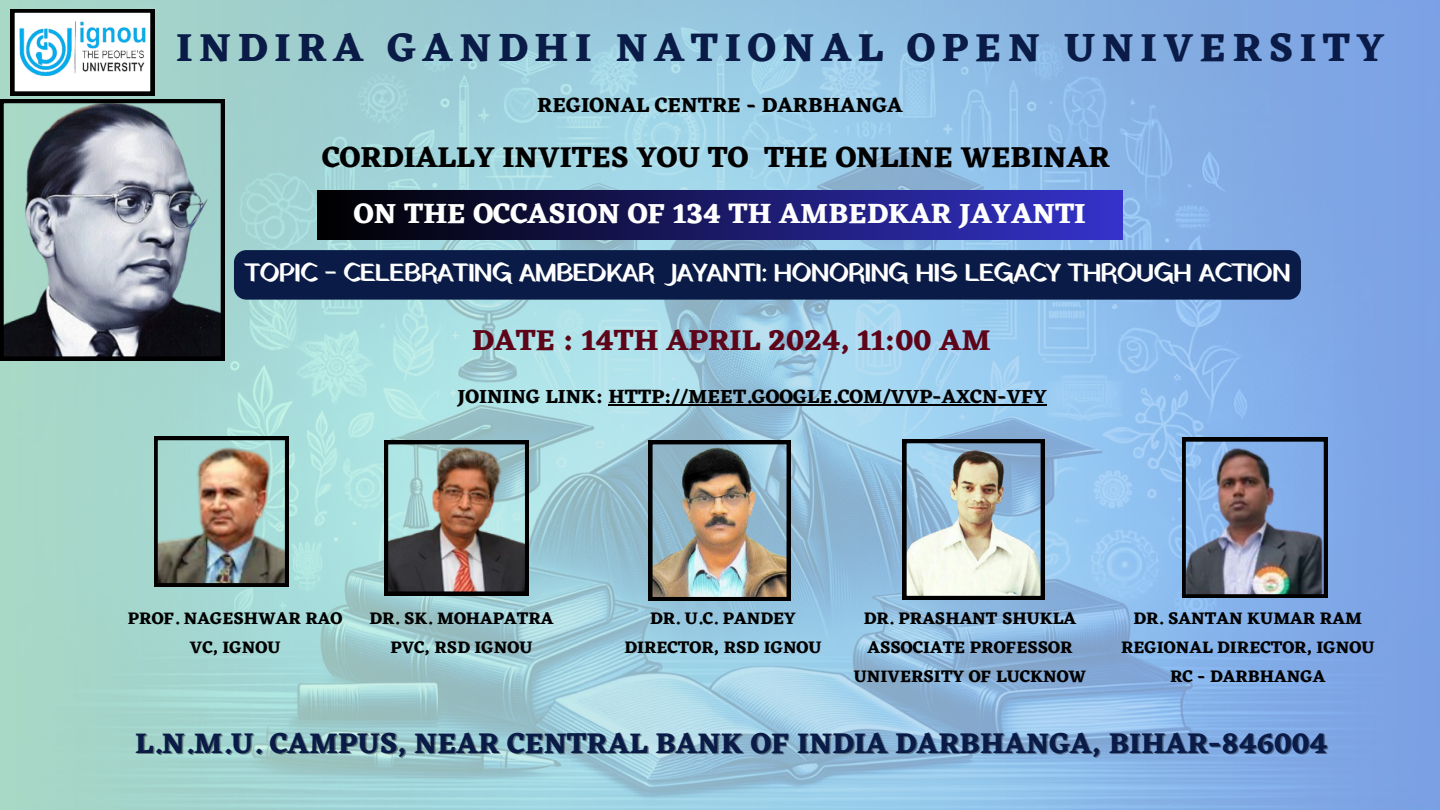
<style>
.page{position:relative;width:1440px;height:810px;background:#fff}
.page>*{position:absolute;margin:0;border:0;box-sizing:border-box;transform-origin:0 0}
.t1{font:700 40.7px "Eczar";letter-spacing:.165em;color:#091b46}
.t2{font:700 29.9px "Eczar";color:#5e0519}
.t3{font:700 29.8px "Eczar";color:#000}
.t4{font:700 29.5px "Eczar";color:#091b46}
.t5{font:700 28.8px "Eczar";color:#fff}
.t6{font:26.3px "Yatra One";letter-spacing:-.065em;color:#fff}
.t7{font:700 21.2px "Eczar";color:#000}
.t8{font:700 19.8px "Eczar";color:#000}
.t9{font:700 17.3px/29.2px "Eczar";color:#000;text-align:center}
</style>
<div class="page">
<img style="left:0;top:0;width:1440px;height:810px">
<div style="left:318px;top:191px;width:804px;height:48px;background:linear-gradient(to right,#000,#3533cb)"></div>
<img style="left:384px;top:436px;width:145px;height:159px">
<img style="left:1174px;top:436px;width:153px;height:170px">
<img style="left:154px;top:436px;width:135px;height:150px">
<img style="left:384px;top:441px;width:144px;height:154px">
<img style="left:649px;top:441px;width:141px;height:159px">
<svg style="left:903px;top:440px;width:141px;height:159px;background:#abbabd"></svg>
<img style="left:1182px;top:438px;width:145px;height:160px">
<svg style="left:11px;top:9px;width:143px;height:86px"></svg>
<img style="left:11px;top:22px;width:143px;height:54px">
<hr style="left:609px;top:404px;width:438px;height:2px;background:#000">
<div style="left:234px;top:250px;width:1067px;height:50px;background:#091b46"></div>
<svg style="left:0;top:99px;width:224px;height:261px;background:#7b898e"></svg>
<p class="t1" style="left:176px;top:23px;width:1210px">INDIRA GANDHI NATIONAL OPEN UNIVERSITY</p>
<p class="t7" style="left:537px;top:93px;width:367px">REGIONAL CENTRE - DARBHANGA</p>
<p class="t3" style="left:322px;top:139px;width:789px">CORDIALLY INVITES YOU TO THE ONLINE WEBINAR</p>
<p class="t5" style="left:354px;top:196px;width:734px">ON THE OCCASION OF 134 TH AMBEDKAR JAYANTI</p>
<p class="t6" style="left:244px;top:255px;width:1049px">TOPIC - CELEBRATING AMBEDKAR JAYANTI: HONORING HIS LEGACY THROUGH ACTION</p>
<h3 class="t2" style="left:472px;top:322px;width:520px">DATE : 14TH APRIL 2024, 11:00 AM</h3>
<h2 class="t8" style="left:457px;top:384px;width:591px">JOINING LINK: HTTP://MEET.GOOGLE.COM/VVP-AXCN-VFY</h2>
<h2 class="t9" style="left:128px;top:603px;width:216px">PROF. NAGESHWAR RAO<br>VC, IGNOU</h2>
<h4 class="t9" style="left:369px;top:603px;width:186px">DR. SK. MOHAPATRA<br>PVC, RSD IGNOU</h4>
<p class="t9" style="left:624px;top:603px;width:199px">DR. U.C. PANDEY<br>DIRECTOR, RSD IGNOU</p>
<p class="t9" style="left:1121px;top:603px;width:255px">DR. SANTAN KUMAR RAM<br>REGIONAL DIRECTOR, IGNOU<br>RC - DARBHANGA</p>
<p class="t9" style="left:864px;top:603px;width:214px">DR. PRASHANT SHUKLA</p>
<p class="t9" style="left:867px;top:632px;width:207px">ASSOCIATE PROFESSOR</p>
<p class="t9" style="left:854px;top:662px;width:234px">UNIVERSITY OF LUCKNOW</p>
<p class="t4" style="left:135px;top:726px;width:1194px">L.N.M.U. CAMPUS, NEAR CENTRAL BANK OF INDIA DARBHANGA, BIHAR-846004</p>
</div>
